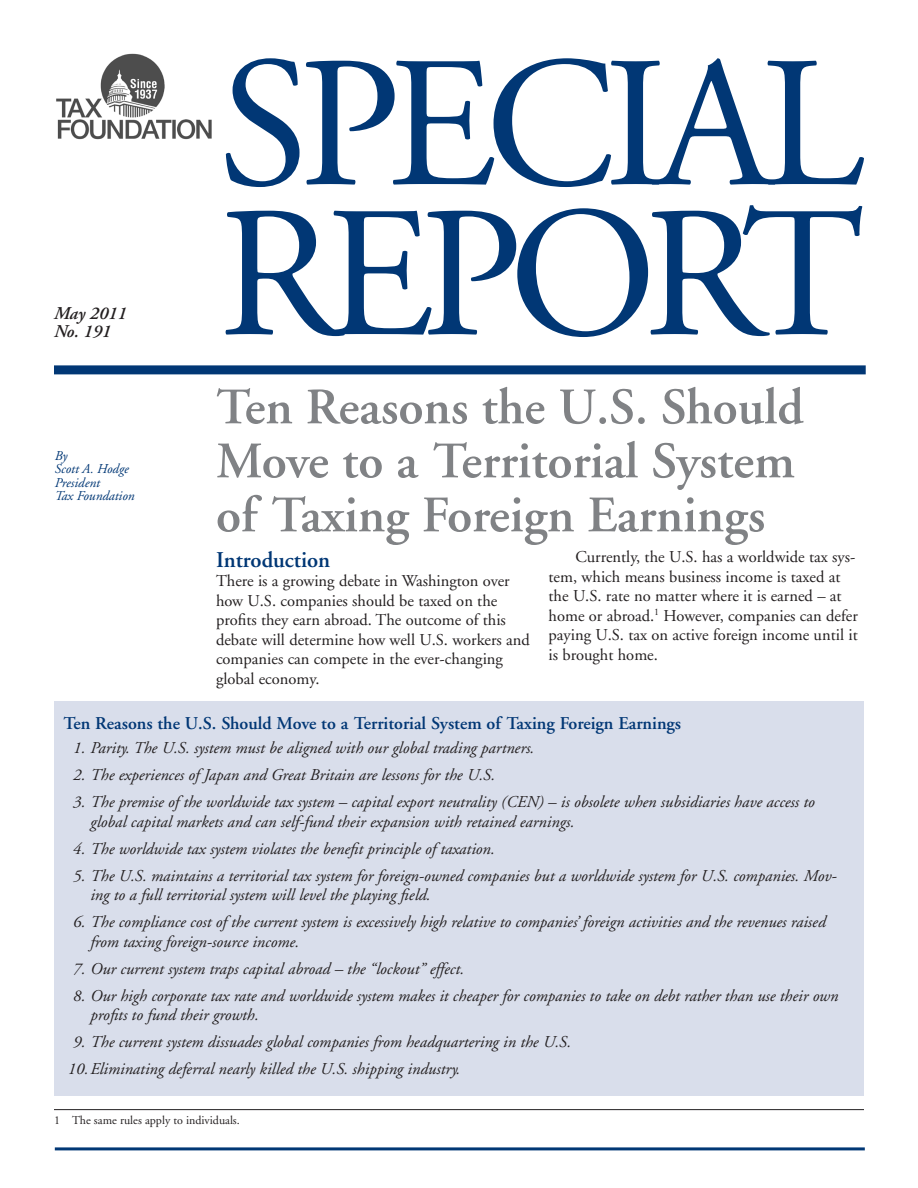
<style>
.page{position:relative;width:918px;height:1188px;background:#fff}
.page>*{position:absolute;margin:0;border:0;box-sizing:border-box;transform-origin:0 0}
.SR_Spec_Report{font:186px "Adobe Garamond";letter-spacing:-.07em;color:#013775}
.SR_Head{font:600 51px/54px "Adobe Garamond";color:#808285}
.SR_Sub1{font:600 22.5px "Adobe Garamond";color:#013775}
.Key_Head{font:600 18px "Adobe Garamond";color:#013775}
.t1{font:italic 600 18px "Adobe Garamond";color:#231f20}
.Key_Points{font:italic 16.5px/19.5px "Adobe Garamond";color:#231f20}
.SR_Body{font:16.5px/19.5px "Adobe Garamond";color:#231f20}
.SR_Body_first{font:16.5px/19.5px "Adobe Garamond";color:#231f20}
.SR_Author{font:italic 13.5px/13.5px "Adobe Garamond";color:#013775}
.SR_Footnote_First{font:12px "Adobe Garamond";color:#231f20}
</style>
<div class="page">
<div style="left:54px;top:365px;width:812px;height:9px;background:#013775"></div>
<img style="left:56px;top:53px;width:156px;height:87px">
<hr style="left:55px;top:1147px;width:810px;height:3px;background:#013775">
<div style="left:54px;top:701px;width:810px;height:395px;background:#d9deeb"></div>
<hr style="left:54px;top:1109px;width:810px;height:1px;background:#231f20">
<p class="t1" style="left:54px;top:303px;width:74px">May 2011</p>
<p class="t1" style="left:54px;top:321px;width:59px">No. 191</p>
<p class="SR_Author" style="left:55px;top:449px;width:75px">By<br>Scott A. Hodge</p>
<p class="SR_Author" style="left:55px;top:476px;width:81px">President<br>Tax Foundation</p>
<p class="SR_Spec_Report" style="left:218px;top:26px;width:647px">SPECIAL</p>
<p class="SR_Spec_Report" style="left:218px;top:176px;width:647px">REPORT</p>
<p class="SR_Head" style="left:216px;top:381px;width:589px">Ten Reasons the U.S. Should<br>Move to a Territorial System</p>
<p class="SR_Head" style="left:216px;top:489px;width:551px">of Taxing Foreign Earnings</p>
<p class="SR_Sub1" style="left:216px;top:547px;width:116px">Introduction</p>
<p class="SR_Body_first" style="left:216px;top:572px;width:316px">There is a growing debate in Washington over how U.S. companies should be taxed on the profits they earn abroad. The outcome of this debate will determine how well U.S. workers and companies can compete in the ever-changing global economy.</p>
<p class="SR_Body" style="left:549px;top:548px;width:311px;text-indent:27px">Currently, the U.S. has a worldwide tax sys&shy;tem, which means business income is taxed at the U.S. rate no matter where it is earned – at home or abroad.<sup>1</sup> However, companies can defer paying U.S. tax on active foreign income until it is brought home.</p>
<p class="Key_Head" style="left:63px;top:713px;width:619px">Ten Reasons the U.S. Should Move to a Territorial System of Taxing Foreign Earnings</p>
<p class="Key_Points" style="left:73px;top:739px;width:463px">1. Parity. The U.S. system must be aligned with our global trading partners.</p>
<p class="Key_Points" style="left:73px;top:766px;width:424px">2. The experiences of Japan and Great Britain are lessons for the U.S.</p>
<p class="Key_Points" style="left:90px;top:793px;width:726px;text-indent:-17px">3. The premise of the worldwide tax system – capital export neutrality (CEN) – is obsolete when subsidiaries have access to global capital markets and can self-fund their expansion with retained earnings.</p>
<p class="Key_Points" style="left:73px;top:839px;width:424px">4. The worldwide tax system violates the benefit principle of taxation.</p>
<p class="Key_Points" style="left:90px;top:866px;width:748px;text-indent:-17px">5. The U.S. maintains a territorial tax system for foreign-owned companies but a worldwide system for U.S. companies. Mov&shy;ing to a full territorial system will level the playing field.</p>
<p class="Key_Points" style="left:90px;top:913px;width:737px;text-indent:-17px">6. The compliance cost of the current system is excessively high relative to companies’ foreign activities and the revenues raised from taxing foreign-source income.</p>
<p class="Key_Points" style="left:73px;top:959px;width:393px">7. Our current system traps capital abroad – the “lockout” effect.</p>
<p class="Key_Points" style="left:90px;top:986px;width:749px;text-indent:-17px">8. Our high corporate tax rate and worldwide system makes it cheaper for companies to take on debt rather than use their own profits to fund their growth.</p>
<p class="Key_Points" style="left:73px;top:1033px;width:499px">9. The current system dissuades global companies from headquartering in the U.S.</p>
<p class="Key_Points" style="left:68px;top:1060px;width:394px">10.Eliminating deferral nearly killed the U.S. shipping industry.</p>
<p class="SR_Footnote_First" style="left:54px;top:1114px;width:187px">1 The same rules apply to individuals.</p>
</div>
